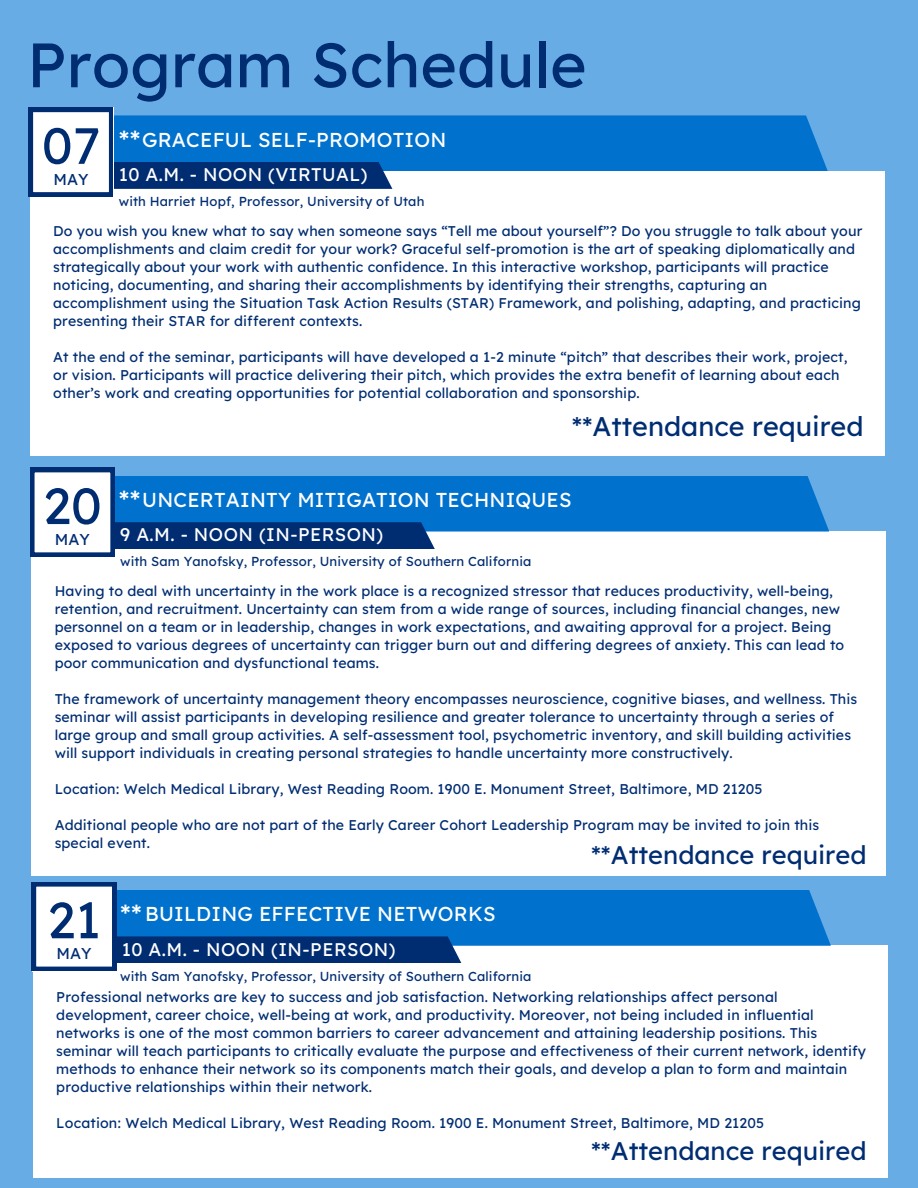
<style>
.page{position:relative;width:918px;height:1188px;background:#68ace5}
.page>*{position:absolute;margin:0;border:0;box-sizing:border-box;transform-origin:0 0}
.t1{font:62.55px "Lexend Deca";color:#002d72}
.t2{font:50.85px "Lexend Deca";color:#002d72}
.t3{font:27.6px "Lexend Deca";color:#fff}
.t4{font:27px "Lexend Deca";color:#002d72}
.t5{font:25.5px "Lexend Deca";color:#002d72}
.t6{font:20.1px "Lexend Deca";letter-spacing:.01em;color:#fff}
.t7{font:18.3px "Lexend Deca";letter-spacing:.025em;color:#fff}
.t8{font:15.75px "Lexend Deca";color:#002d72}
.t9{font:14.1px/18px "Lexend Deca";letter-spacing:.01em;color:#002d72}
.t10{font:13.05px "Lexend Deca";letter-spacing:.01em;color:#002d72}
</style>
<div class="page">
<div style="left:31px;top:531px;width:855px;height:344px;background:#fff"></div>
<svg style="left:30px;top:468px;width:799px;height:89px"></svg>
<div style="left:30px;top:171px;width:855px;height:285px;background:#fff"></div>
<svg style="left:29px;top:108px;width:799px;height:89px"></svg>
<div style="left:33px;top:945px;width:855px;height:233px;background:#fff"></div>
<svg style="left:32px;top:882px;width:799px;height:89px"></svg>
<h1 class="t1" style="left:27px;top:25px;width:561px">Program Schedule</h1>
<p class="t2" style="left:42px;top:113px;width:60px">07</p>
<h3 class="t8" style="left:54px;top:169px;width:36px">MAY</h3>
<h3 class="t7" style="left:119px;top:163px;width:250px">10 A.M. - NOON (VIRTUAL)</h3>
<p class="t10" style="left:119px;top:193px;width:307px">with Harriet Hopf, Professor, University of Utah</p>
<p class="t9" style="left:53px;top:221px;width:811px">Do you wish you knew what to say when someone says “Tell me about yourself”? Do you struggle to talk about your accomplishments and claim credit for your work? Graceful self-promotion is the art of speaking diplomatically and strategically about your work with authentic confidence. In this interactive workshop, participants will practice noticing, documenting, and sharing their accomplishments by identifying their strengths, capturing an accomplishment using the Situation Task Action Results (STAR) Framework, and polishing, adapting, and practicing presenting their STAR for different contexts.</p>
<p class="t9" style="left:53px;top:347px;width:796px">At the end of the seminar, participants will have developed a 1-2 minute “pitch” that describes their work, project, or vision. Participants will practice delivering their pitch, which provides the extra benefit of learning about each other’s work and creating opportunities for potential collaboration and sponsorship.</p>
<h3 class="t3" style="left:119px;top:123px;width:23px">**</h3>
<h4 class="t6" style="left:142px;top:127px;width:306px">GRACEFUL SELF-PROMOTION</h4>
<h3 class="t4" style="left:572px;top:409px;width:293px">**Attendance required</h3>
<h4 class="t2" style="left:43px;top:473px;width:60px">20</h4>
<p class="t8" style="left:55px;top:529px;width:36px">MAY</p>
<h3 class="t7" style="left:120px;top:523px;width:264px">9 A.M. - NOON (IN-PERSON)</h3>
<h3 class="t10" style="left:120px;top:553px;width:413px">with Sam Yanofsky, Professor, University of Southern California</h3>
<p class="t9" style="left:55px;top:582px;width:791px">Having to deal with uncertainty in the work place is a recognized stressor that reduces productivity, well-being, retention, and recruitment. Uncertainty can stem from a wide range of sources, including financial changes, new personnel on a team or in leadership, changes in work expectations, and awaiting approval for a project. Being exposed to various degrees of uncertainty can trigger burn out and differing degrees of anxiety. This can lead to poor communication and dysfunctional teams.</p>
<p class="t9" style="left:55px;top:690px;width:804px">The framework of uncertainty management theory encompasses neuroscience, cognitive biases, and wellness. This seminar will assist participants in developing resilience and greater tolerance to uncertainty through a series of large group and small group activities. A self-assessment tool, psychometric inventory, and skill building activities will support individuals in creating personal strategies to handle uncertainty more constructively.</p>
<p class="t9" style="left:55px;top:780px;width:709px">Location: Welch Medical Library, West Reading Room. 1900 E. Monument Street, Baltimore, MD 21205</p>
<p class="t9" style="left:55px;top:816px;width:766px">Additional people who are not part of the Early Career Cohort Leadership Program may be invited to join this special event.</p>
<p class="t3" style="left:119px;top:483px;width:23px">**</p>
<p class="t6" style="left:142px;top:487px;width:431px">UNCERTAINTY MITIGATION TECHNIQUES</p>
<p class="t5" style="left:591px;top:839px;width:277px">**Attendance required</p>
<p class="t2" style="left:47px;top:887px;width:55px">21</p>
<p class="t8" style="left:57px;top:944px;width:36px">MAY</p>
<h2 class="t7" style="left:122px;top:937px;width:275px">10 A.M. - NOON (IN-PERSON)</h2>
<p class="t9" style="left:56px;top:987px;width:811px">Professional networks are key to success and job satisfaction. Networking relationships affect personal development, career choice, well-being at work, and productivity. Moreover, not being included in influential networks is one of the most common barriers to career advancement and attaining leadership positions. This seminar will teach participants to critically evaluate the purpose and effectiveness of their current network, identify methods to enhance their network so its components match their goals, and develop a plan to form and maintain productive relationships within their network.</p>
<h4 class="t9" style="left:56px;top:1113px;width:709px">Location: Welch Medical Library, West Reading Room. 1900 E. Monument Street, Baltimore, MD 21205</h4>
<h2 class="t3" style="left:120px;top:896px;width:23px">**</h2>
<p class="t6" style="left:145px;top:901px;width:352px">BUILDING EFFECTIVE NETWORKS</p>
<p class="t10" style="left:120px;top:968px;width:413px">with Sam Yanofsky, Professor, University of Southern California</p>
<p class="t5" style="left:591px;top:1134px;width:277px">**Attendance required</p>
</div>
